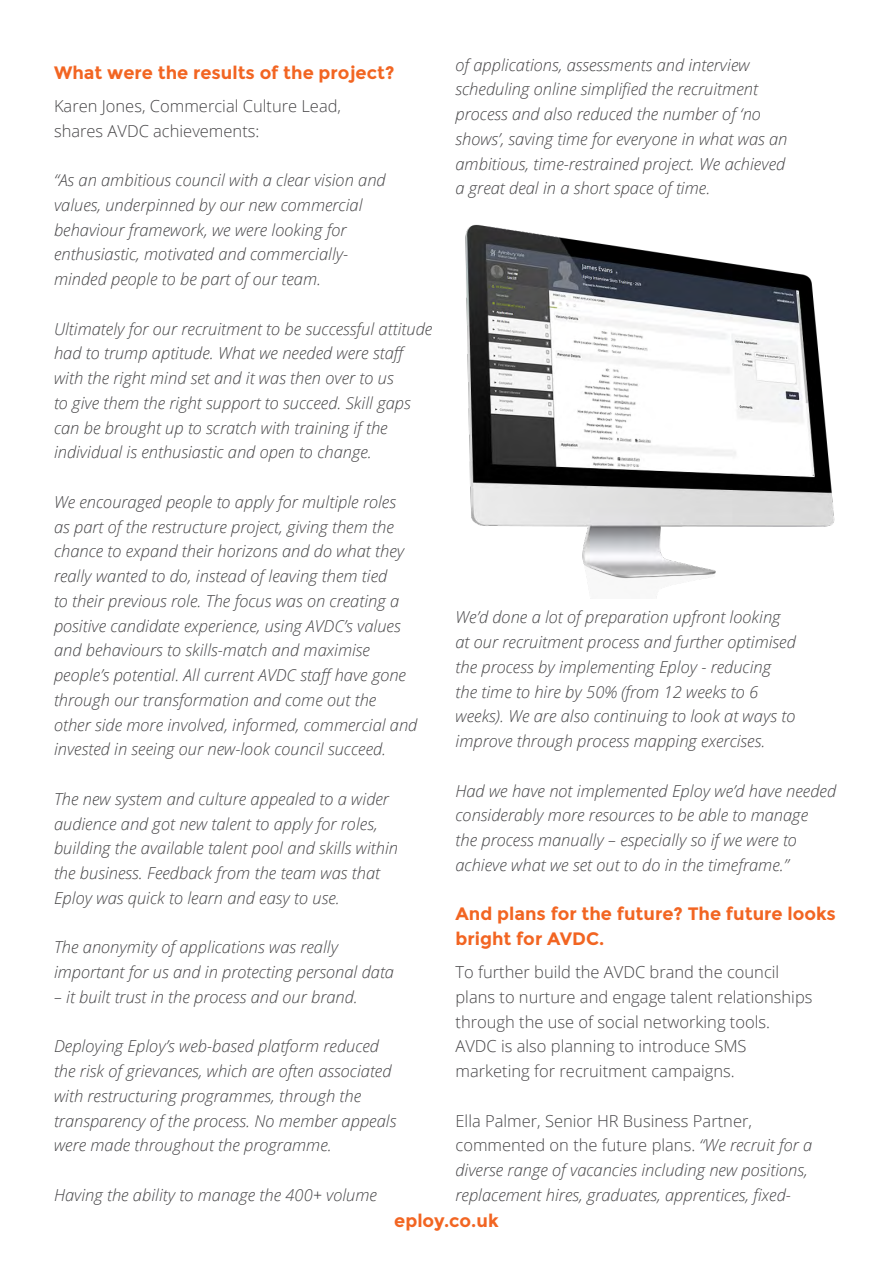
<style>
.page{position:relative;width:893px;height:1263px;background:#fff}
.page>*{position:absolute;margin:0;border:0;box-sizing:border-box;transform-origin:0 0}
.t1{font:700 18px/24.8px "Montserrat";color:#f26522}
.t2{font:italic 300 16.5px/24.8px "Open Sans";color:#464547}
.t3{font:300 16.5px/24.8px "Open Sans";color:#464547}
.s1{font-style:normal}
</style>
<div class="page">
<img style="left:465px;top:224px;width:370px;height:373px">
<p class="t2" style="left:455px;top:52px;width:333px">of applications, assessments and interview scheduling online simplified the recruitment process and also reduced the number of ‘no shows’, saving time for everyone in what was an ambitious, time-restrained project. We achieved a great deal in a short space of time.</p>
<p class="t1" style="left:54px;top:60px;width:342px">What were the results of the project?</p>
<p class="t3" style="left:54px;top:93px;width:289px">Karen Jones, Commercial Culture Lead, shares AVDC achievements:</p>
<p class="t2" style="left:54px;top:167px;width:333px">“As an ambitious council with a clear vision and values, underpinned by our new commercial behaviour framework, we were looking for enthusiastic, motivated and commercially&shy;minded people to be part of our team.</p>
<p class="t2" style="left:54px;top:316px;width:380px">Ultimately for our recruitment to be successful attitude had to trump aptitude. What we needed were staff with the right mind set and it was then over to us<br>to give them the right support to succeed. Skill gaps can be brought up to scratch with training if the individual is enthusiastic and open to change.</p>
<p class="t2" style="left:54px;top:489px;width:365px">We encouraged people to apply for multiple roles<br>as part of the restructure project, giving them the chance to expand their horizons and do what they really wanted to do, instead of leaving them tied<br>to their previous role. The focus was on creating a positive candidate experience, using AVDC’s values and behaviours to skills-match and maximise people’s potential. All current AVDC staff have gone through our transformation and come out the<br>other side more involved, informed, commercial and invested in seeing our new-look council succeed.</p>
<p class="t2" style="left:54px;top:786px;width:346px">The new system and culture appealed to a wider audience and got new talent to apply for roles, building the available talent pool and skills within the business. Feedback from the team was that Eploy was quick to learn and easy to use.</p>
<p class="t2" style="left:54px;top:934px;width:342px">The anonymity of applications was really important for us and in protecting personal data</p>
<p class="t2" style="left:54px;top:984px;width:305px">– it built trust in the process and our brand.</p>
<p class="t2" style="left:54px;top:1033px;width:344px">Deploying Eploy’s web-based platform reduced the risk of grievances, which are often associated with restructuring programmes, through the transparency of the process. No member appeals were made throughout the programme.</p>
<p class="t2" style="left:54px;top:1182px;width:325px">Having the ability to manage the 400+ volume</p>
<p class="t2" style="left:455px;top:604px;width:342px">We’d done a lot of preparation upfront looking at our recruitment process and further optimised the process by implementing Eploy - reducing the time to hire by 50% (from 12 weeks to 6 weeks). We are also continuing to look at ways to improve through process mapping exercises.</p>
<p class="t2" style="left:455px;top:778px;width:382px">Had we have not implemented Eploy we’d have needed considerably more resources to be able to manage<br>the process manually – especially so if we were to achieve what we set out to do in the timeframe.”</p>
<p class="t1" style="left:455px;top:902px;width:382px">And plans for the future? The future looks bright for AVDC.</p>
<p class="t3" style="left:455px;top:959px;width:359px">To further build the AVDC brand the council plans to nurture and engage talent relationships through the use of social networking tools.<br>AVDC is also planning to introduce SMS marketing for recruitment campaigns.</p>
<p class="t2" style="left:455px;top:1108px;width:358px"><span class="s1">Ella Palmer, Senior HR Business Partner, commented on the future plans.</span> “We recruit for a diverse range of vacancies including new positions, replacement hires, graduates, apprentices, fixed-</p>
<p class="t1" style="left:394px;top:1208px;width:106px">eploy.co.uk</p>
</div>
